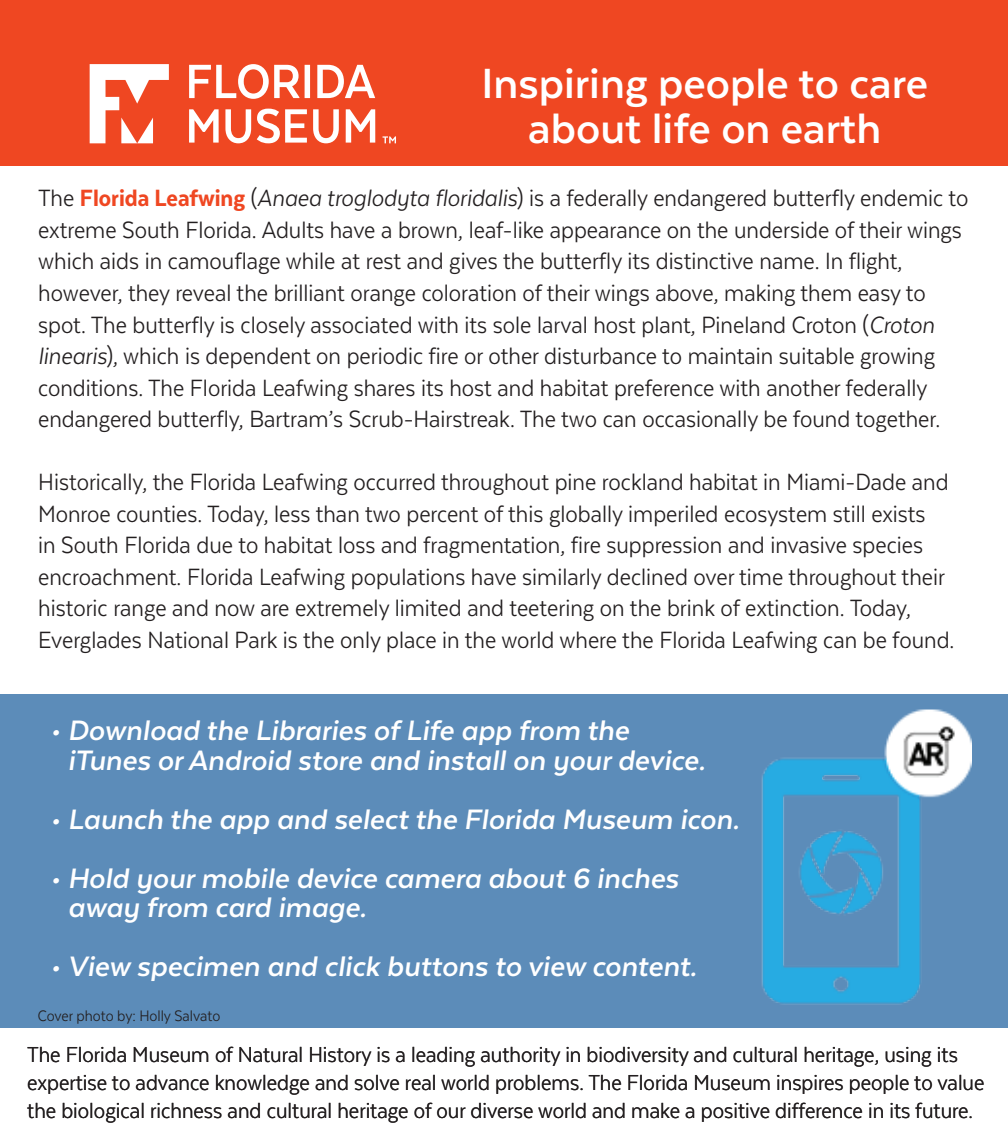
<style>
.page{position:relative;width:1008px;height:1147px;background:#fff}
.page>*{position:absolute;margin:0;border:0;box-sizing:border-box;transform-origin:0 0}
.t1{font:700 48.65px/45.5px "Texta";color:#fff;text-align:center}
.t2{font:italic 700 32.55px/29.4px "Texta";color:#fff}
.t3{font:27.3px/31.5px "Texta Narrow";color:#231f20}
.t4{font:25.2px/28px "Texta Narrow";color:#231f20}
.t5{font:17.5px "Texta Narrow";color:#231f20}
.s1{font-weight:800;color:#ef4722}
.s2{font-style:italic}
</style>
<div class="page">
<div style="left:0;top:694px;width:1008px;height:333px;background:#5c8cb9"></div>
<img style="left:741px;top:709px;width:231px;height:319px">
<div style="left:0;top:0;width:1008px;height:165px;background:#ef4722"></div>
<svg style="left:90px;top:64px;width:79px;height:79px"></svg>
<svg style="left:189px;top:109px;width:186px;height:34px"></svg>
<svg style="left:189px;top:64px;width:186px;height:35px"></svg>
<svg style="left:383px;top:136px;width:13px;height:7px"></svg>
<h1 class="t1" style="left:481px;top:60px;width:448px">Inspiring people to care about life on earth</h1>
<p class="t3" style="left:38px;top:182px;width:932px">The <span class="s1">Florida Leafwing</span> (<span class="s2">Anaea troglodyta floridalis</span>) is a federally endangered butterfly endemic to extreme South Florida. Adults have a brown, leaf-like appearance on the underside of their wings which aids in camouflage while at rest and gives the butterfly its distinctive name. In flight, however, they reveal the brilliant orange coloration of their wings above, making them easy to spot. The butterfly is closely associated with its sole larval host plant, Pineland Croton (<span class="s2">Croton linearis</span>), which is dependent on periodic fire or other disturbance to maintain suitable growing conditions. The Florida Leafwing shares its host and habitat preference with another federally endangered butterfly, Bartram’s Scrub-Hairstreak. The two can occasionally be found together.</p>
<p class="t3" style="left:38px;top:466px;width:918px">Historically, the Florida Leafwing occurred throughout pine rockland habitat in Miami-Dade and Monroe counties. Today, less than two percent of this globally imperiled ecosystem still exists<br>in South Florida due to habitat loss and fragmentation, fire suppression and invasive species encroachment. Florida Leafwing populations have similarly declined over time throughout their historic range and now are extremely limited and teetering on the brink of extinction. Today, Everglades National Park is the only place in the world where the Florida Leafwing can be found.</p>
<p class="t2" style="left:68px;top:715px;width:639px;text-indent:-17px">• Download the Libraries of Life app from the iTunes or Android store and install on your device.</p>
<p class="t2" style="left:50px;top:804px;width:690px">• Launch the app and select the Florida Museum icon.</p>
<p class="t2" style="left:68px;top:863px;width:612px;text-indent:-17px">• Hold your mobile device camera about 6 inches away from card image.</p>
<p class="t2" style="left:50px;top:951px;width:648px">• View specimen and click buttons to view content.</p>
<p class="t5" style="left:38px;top:1007px;width:184px">Cover photo by: Holly Salvato</p>
<p class="t4" style="left:27px;top:1040px;width:959px">The Florida Museum of Natural History is a leading authority in biodiversity and cultural heritage, using its expertise to advance knowledge and solve real world problems. The Florida Museum inspires people to value the biological richness and cultural heritage of our diverse world and make a positive difference in its future.</p>
</div>
